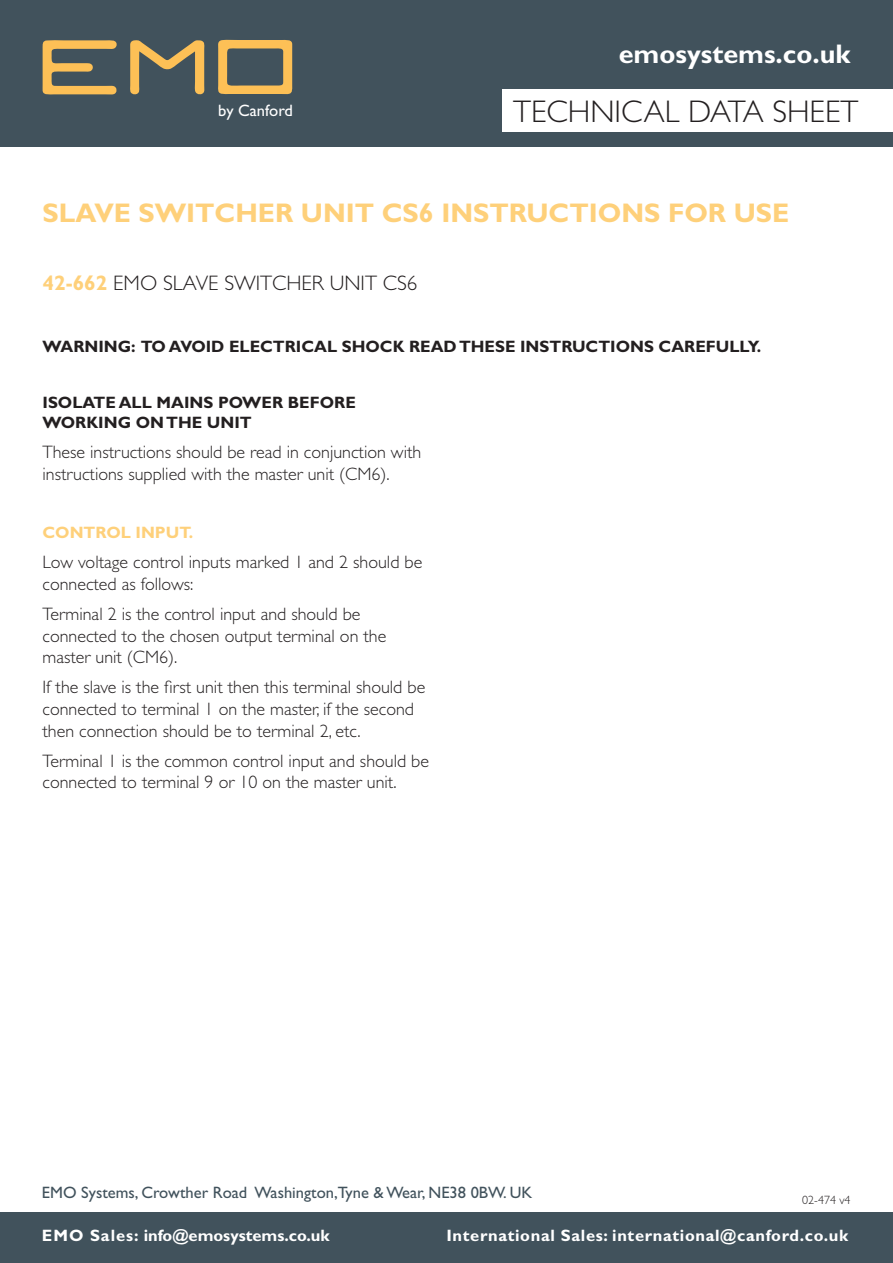
<style>
.page{position:relative;width:893px;height:1263px;background:#fff}
.page>*{position:absolute;margin:0;border:0;box-sizing:border-box;transform-origin:0 0}
.t1{font:300 31.35px "Gill Sans";color:#231f20}
.t2{font:700 27px "Gill Sans";color:#fed07a}
.t3{font:700 27px "Gill Sans";color:#fff}
.t4{font:300 21px "Gill Sans";color:#231f20}
.t5{font:300 18px/21.6px "Gill Sans";color:#231f20}
.t6{font:700 16.5px/19.8px "Gill Sans";color:#231f20}
.t7{font:16.5px "Gill Sans";color:#41525c}
.t8{font:700 16.5px "Gill Sans";letter-spacing:.04em;color:#fff}
.t9{font:700 16.5px "Gill Sans";color:#fff}
.t10{font:700 16.5px "Gill Sans";color:#fed07a}
.t11{font:16.5px "Gill Sans";color:#fff}
.t12{font:300 12px "Gill Sans";color:#231f20}
.s1{font-weight:700;color:#fed07a}
</style>
<div class="page">
<div style="left:0;top:0;width:893px;height:146px;background:#41525c"></div>
<svg style="left:130px;top:40px;width:75px;height:55px"></svg>
<svg style="left:43px;top:40px;width:74px;height:55px"></svg>
<svg style="left:218px;top:40px;width:74px;height:55px"></svg>
<div style="left:0;top:1212px;width:893px;height:51px;background:#41525c"></div>
<div style="left:502px;top:89px;width:391px;height:43px;background:#fff"></div>
<p class="t11" style="left:218px;top:100px;width:76px">by Canford</p>
<p class="t3" style="left:619px;top:38px;width:233px">emosystems.co.uk</p>
<p class="t1" style="left:513px;top:93px;width:347px">TECHNICAL DATA SHEET</p>
<p class="t2" style="left:43px;top:197px;width:748px">SLAVE SWITCHER UNIT CS6 INSTRUCTIONS FOR USE</p>
<p class="t4" style="left:43px;top:271px;width:376px"><span class="s1">42-662</span> EMO SLAVE SWITCHER UNIT CS6</p>
<p class="t6" style="left:43px;top:336px;width:720px">WARNING: TO AVOID ELECTRICAL SHOCK READ THESE INSTRUCTIONS CAREFULLY.</p>
<p class="t6" style="left:43px;top:393px;width:315px">ISOLATE ALL MAINS POWER BEFORE<br>WORKING ON THE UNIT</p>
<p class="t5" style="left:43px;top:442px;width:380px">These instructions should be read in conjunction with instructions supplied with the master unit (CM6).</p>
<p class="t10" style="left:43px;top:523px;width:152px">CONTROL INPUT.</p>
<p class="t5" style="left:43px;top:552px;width:381px">Low voltage control inputs marked 1 and 2 should be connected as follows:</p>
<p class="t5" style="left:43px;top:603px;width:345px">Terminal 2 is the control input and should be connected to the chosen output terminal on the master unit (CM6).</p>
<p class="t5" style="left:43px;top:677px;width:384px">If the slave is the first unit then this terminal should be connected to terminal 1 on the master, if the second then connection should be to terminal 2, etc.</p>
<p class="t5" style="left:43px;top:750px;width:388px">Terminal 1 is the common control input and should be connected to terminal 9 or 10 on the master unit.</p>
<p class="t7" style="left:42px;top:1183px;width:492px">EMO Systems, Crowther Road Washington,Tyne &amp; Wear, NE38 0BW. UK</p>
<p class="t12" style="left:802px;top:1193px;width:50px">02-474 v4</p>
<p class="t9" style="left:42px;top:1226px;width:289px">EMO Sales: info@emosystems.co.uk</p>
<p class="t8" style="left:446px;top:1226px;width:403px">International Sales: international@canford.co.uk</p>
</div>
